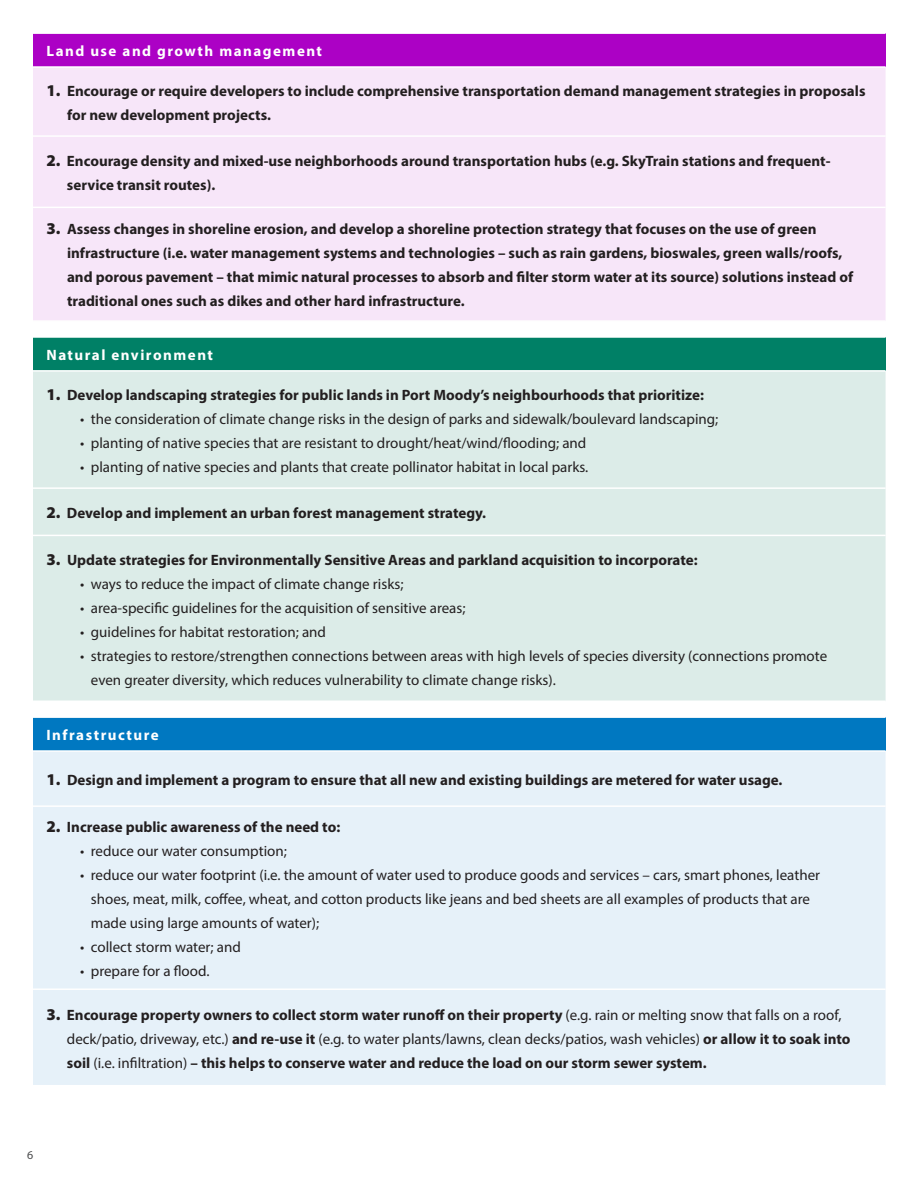
<style>
.page{position:relative;width:918px;height:1188px;background:#fff}
.page>*{position:absolute;margin:0;border:0;box-sizing:border-box;transform-origin:0 0}
.inset{font:700 15px/24px "Myriad Pro";color:#231f20}
.bullets{font:15px/24px "Myriad Pro";color:#231f20}
.t1{font:700 15px "Myriad Pro";letter-spacing:.1em;color:#fff}
.t2{font:12px "Myriad Pro";color:#4b4c4d}
.s1{font-weight:900;font-size:16.5px}
.s2{font-weight:400}
</style>
<div class="page">
<div style="left:33px;top:33px;width:853px;height:34px;background:#ac01c5"></div>
<div style="left:33px;top:68px;width:853px;height:252px;background:#f7e6f9"></div>
<hr style="left:33px;top:207px;width:853px;height:1px;background:#fff">
<hr style="left:33px;top:66px;width:853px;height:2px;background:#fff">
<hr style="left:33px;top:135px;width:853px;height:2px;background:#fff">
<hr style="left:33px;top:32px;width:853px;height:2px;background:#fff">
<div style="left:33px;top:337px;width:853px;height:34px;background:#008066"></div>
<div style="left:33px;top:372px;width:853px;height:328px;background:#dcece8"></div>
<hr style="left:33px;top:535px;width:853px;height:1px;background:#fff">
<hr style="left:33px;top:370px;width:853px;height:2px;background:#fff">
<hr style="left:33px;top:487px;width:853px;height:2px;background:#fff">
<hr style="left:33px;top:336px;width:853px;height:2px;background:#fff">
<div style="left:33px;top:717px;width:853px;height:34px;background:#0078c1"></div>
<div style="left:33px;top:752px;width:853px;height:333px;background:#e6f1f9"></div>
<hr style="left:33px;top:988px;width:853px;height:2px;background:#fff">
<hr style="left:33px;top:750px;width:853px;height:2px;background:#fff">
<hr style="left:33px;top:805px;width:853px;height:2px;background:#fff">
<hr style="left:33px;top:716px;width:853px;height:2px;background:#fff">
<p class="t1" style="left:46px;top:41px;width:277px">Land use and growth management</p>
<p class="inset" style="left:67px;top:78px;width:800px;text-indent:-21px"><span class="s1">1.</span> Encourage or require developers to include comprehensive transportation demand management strategies in proposals for new development projects.</p>
<p class="inset" style="left:67px;top:148px;width:765px;text-indent:-20px"><span class="s1">2.</span> Encourage density and mixed-use neighborhoods around transportation hubs (e.g. SkyTrain stations and frequent&shy;service transit routes).</p>
<p class="inset" style="left:67px;top:217px;width:788px;text-indent:-21px"><span class="s1">3.</span> Assess changes in shoreline erosion, and develop a shoreline protection strategy that focuses on the use of green infrastructure (i.e. water management systems and technologies – such as rain gardens, bioswales, green walls/roofs, and porous pavement – that mimic natural processes to absorb and filter storm water at its source) solutions instead of traditional ones such as dikes and other hard infrastructure.</p>
<p class="t1" style="left:46px;top:345px;width:168px">Natural environment</p>
<p class="inset" style="left:46px;top:382px;width:659px"><span class="s1">1.</span> Develop landscaping strategies for public lands in Port Moody’s neighbourhoods that prioritize:</p>
<p class="bullets" style="left:80px;top:406px;width:640px">• the consideration of climate change risks in the design of parks and sidewalk/boulevard landscaping;</p>
<p class="bullets" style="left:80px;top:430px;width:508px">• planting of native species that are resistant to drought/heat/wind/flooding; and</p>
<p class="bullets" style="left:80px;top:454px;width:510px">• planting of native species and plants that create pollinator habitat in local parks.</p>
<p class="inset" style="left:46px;top:500px;width:441px"><span class="s1">2.</span> Develop and implement an urban forest management strategy.</p>
<p class="inset" style="left:46px;top:547px;width:653px"><span class="s1">3.</span> Update strategies for Environmentally Sensitive Areas and parkland acquisition to incorporate:</p>
<p class="bullets" style="left:80px;top:571px;width:325px">• ways to reduce the impact of climate change risks;</p>
<p class="bullets" style="left:80px;top:595px;width:387px">• area-specific guidelines for the acquisition of sensitive areas;</p>
<p class="bullets" style="left:80px;top:619px;width:247px">• guidelines for habitat restoration; and</p>
<p class="bullets" style="left:91px;top:643px;width:738px;text-indent:-11px">• strategies to restore/strengthen connections between areas with high levels of species diversity (connections promote even greater diversity, which reduces vulnerability to climate change risks).</p>
<p class="t1" style="left:46px;top:725px;width:114px">Infrastructure</p>
<p class="inset" style="left:46px;top:767px;width:738px"><span class="s1">1.</span> Design and implement a program to ensure that all new and existing buildings are metered for water usage.</p>
<p class="inset" style="left:46px;top:814px;width:295px"><span class="s1">2.</span> Increase public awareness of the need to:</p>
<p class="bullets" style="left:80px;top:839px;width:208px">• reduce our water consumption;</p>
<p class="bullets" style="left:91px;top:863px;width:731px;text-indent:-11px">• reduce our water footprint (i.e. the amount of water used to produce goods and services – cars, smart phones, leather shoes, meat, milk, coffee, wheat, and cotton products like jeans and bed sheets are all examples of products that are made using large amounts of water);</p>
<p class="bullets" style="left:80px;top:935px;width:162px">• collect storm water; and</p>
<p class="bullets" style="left:80px;top:959px;width:131px">• prepare for a flood.</p>
<p class="inset" style="left:67px;top:1002px;width:785px;text-indent:-20px"><span class="s1">3.</span> Encourage property owners to collect storm water runoff on their property <span class="s2">(e.g. rain or melting snow that falls on a roof, deck/patio, driveway, etc.)</span> and re-use it <span class="s2">(e.g. to water plants/lawns, clean decks/patios, wash vehicles)</span> or allow it to soak into soil <span class="s2">(i.e. infiltration)</span> – this helps to conserve water and reduce the load on our storm sewer system.</p>
<p class="t2" style="left:27px;top:1147px;width:8px">6</p>
</div>
